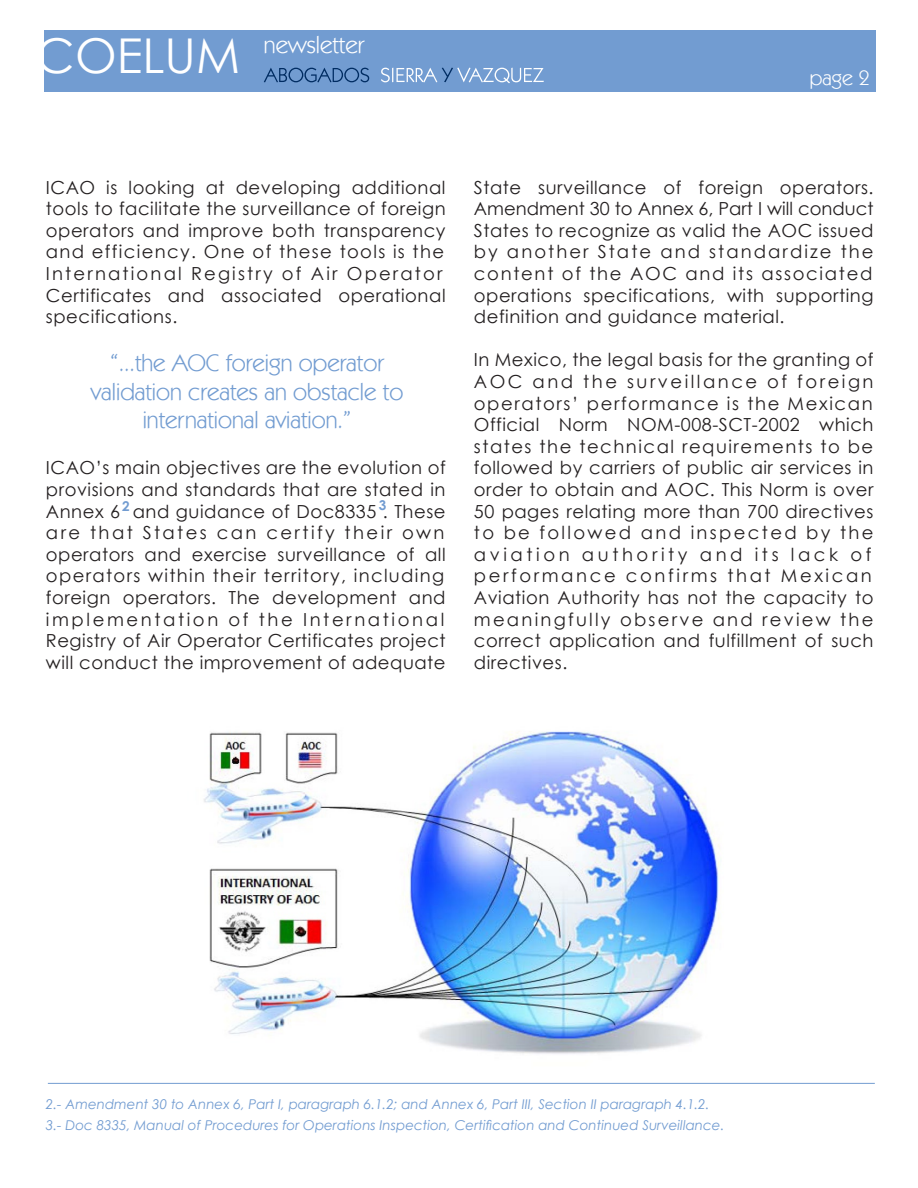
<style>
.page{position:relative;width:918px;height:1188px;background:#fff}
.page>*{position:absolute;margin:0;border:0;box-sizing:border-box;transform-origin:0 0}
.t1{font:48px "Century Gothic";color:#fff}
.t2{font:24px/28.8px "Kabel IT Cby BT";color:#729cd1;text-align:center}
.t3{font:24px "Kabel IT Cby BT";color:#fff}
.t4{font:21px "Kabel IT Cby BT";color:#fff}
.t5{font:18px/21.6px "Century Gothic";letter-spacing:.03em;color:#231f20}
.t6{font:italic 13.5px/21px "Century Gothic";color:#729cd1}
.t7{font:700 13.5px "Century Gothic";color:#729cd1}
</style>
<div class="page">
<div style="left:45px;top:30px;width:831px;height:61px;background:#729cd1"></div>
<svg style="left:264px;top:68px;width:105px;height:14px"></svg>
<svg style="left:381px;top:68px;width:163px;height:15px"></svg>
<img style="left:204px;top:731px;width:516px;height:323px">
<hr style="left:48px;top:1083px;width:827px;height:1px;background:#729cd1">
<h1 class="t1" style="left:36px;top:22px;width:206px">COELUM</h1>
<h2 class="t3" style="left:264px;top:30px;width:102px">newsletter</h2>
<p class="t4" style="left:810px;top:64px;width:61px">page 2</p>
<p class="t5" style="left:46px;top:176px;width:401px">ICAO is looking at developing additional tools to facilitate the surveillance of foreign operators and improve both transparency and efficiency. One of these tools is the International Registry of Air Operator Certificates and associated operational specifications.</p>
<h2 class="t2" style="left:91px;top:348px;width:314px">“...the AOC foreign operator validation creates an obstacle to international aviation.”</h2>
<p class="t5" style="left:46px;top:457px;width:401px;text-align:justify">ICAO’s main objectives are the evolution of provisions and standards that are stated in Annex 6 and guidance of Doc8335 . These are that States can certify their own operators and exercise surveillance of all operators within their territory, including foreign operators. The development and implementation of the International Registry of Air Operator Certificates project will conduct the improvement of adequate</p>
<p class="t7" style="left:122px;top:496px;width:9px">2</p>
<p class="t7" style="left:379px;top:495px;width:9px">3</p>
<p class="t5" style="left:474px;top:176px;width:401px;text-align:justify">State surveillance of foreign operators.<br>Amendment 30 to Annex 6, Part I will conduct States to recognize as valid the AOC issued by another State and standardize the content of the AOC and its associated operations specifications, with supporting definition and guidance material.</p>
<p class="t5" style="left:474px;top:349px;width:401px">In Mexico, the legal basis for the granting of AOC and the surveillance of foreign operators’ performance is the Mexican Official Norm NOM-008-SCT-2002 which states the technical requirements to be followed by carriers of public air services in order to obtain and AOC. This Norm is over 50 pages relating more than 700 directives to be followed and inspected by the aviation authority and its lack of performance confirms that Mexican Aviation Authority has not the capacity to meaningfully observe and review the correct application and fulfillment of such directives.</p>
<p class="t6" style="left:46px;top:1093px;width:680px">2.- Amendment 30 to Annex 6, Part I, paragraph 6.1.2; and Annex 6, Part III, Section II paragraph 4.1.2.<br>3.- Doc 8335, Manual of Procedures for Operations Inspection, Certification and Continued Surveillance.</p>
</div>
